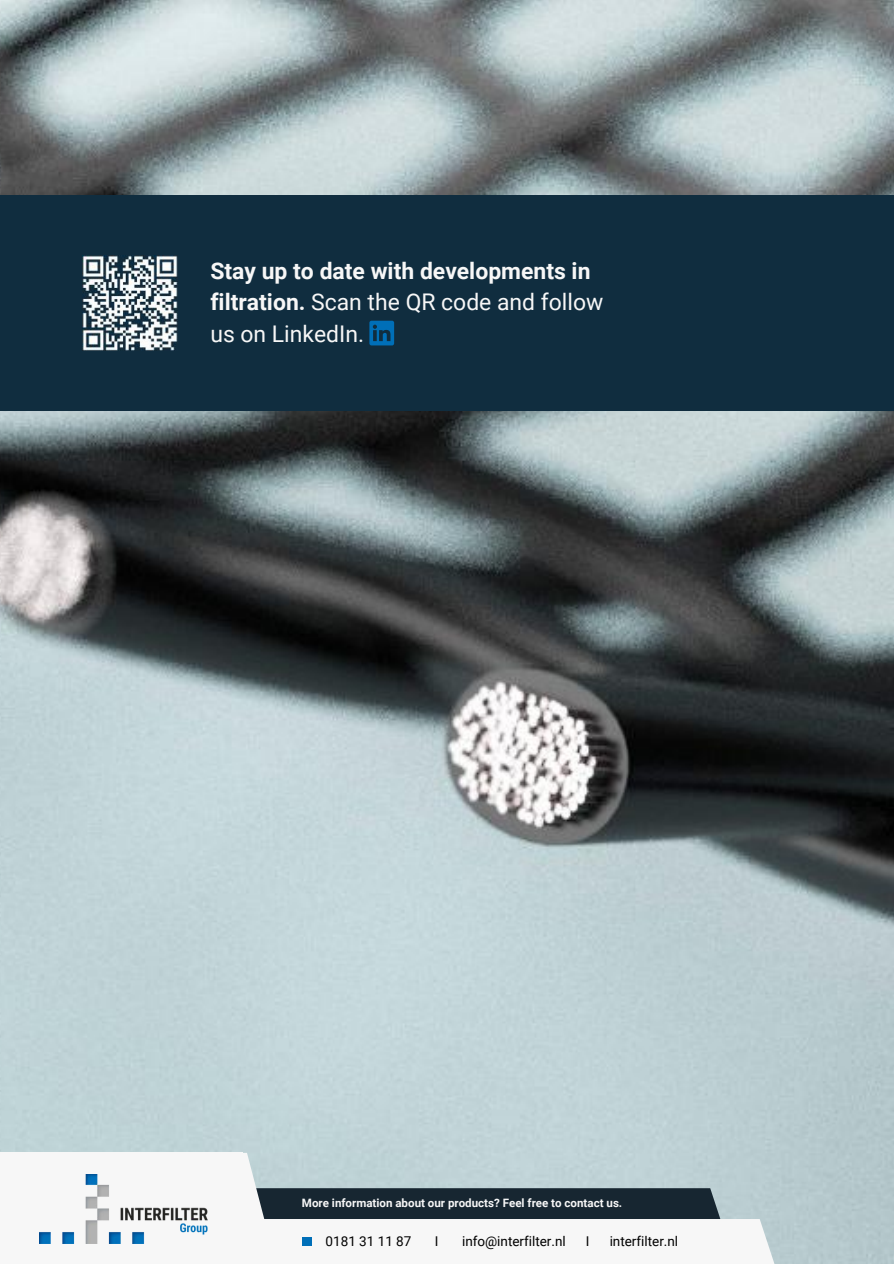
<style>
.page{position:relative;width:894px;height:1264px;background:#fff}
.page>*{position:absolute;margin:0;border:0;box-sizing:border-box;transform-origin:0 0}
.t1{font:700 22.95px/31.5px "Roboto";color:#f7f7f7}
.t2{font:13.5px "Roboto";color:#000}
.t3{font:700 11.55px "Roboto";color:#f7f7f7}
.s1{font-weight:400}
</style>
<div class="page">
<img style="left:0;top:0;width:893px;height:1263px">
<div style="left:0;top:195px;width:893px;height:216px;background:#102d3f"></div>
<div style="left:0;top:1152px;width:242px;height:111px;background:#f7f7f7"></div>
<svg style="left:242px;top:1152px;width:488px;height:111px;background:#7d8d94"></svg>
<div style="left:259px;top:1218px;width:567px;height:45px;background:#f7f7f7"></div>
<img style="left:39px;top:1174px;width:169px;height:69px">
<div style="left:302px;top:1236px;width:9px;height:9px;background:#006fb8"></div>
<img style="left:83px;top:256px;width:94px;height:94px">
<svg style="left:369px;top:321px;width:25px;height:24px"></svg>
<p class="t1" style="left:210px;top:255px;width:394px">Stay up to date with developments in filtration. <span class="s1">Scan the QR code and follow us on LinkedIn.</span></p>
<p class="t3" style="left:302px;top:1196px;width:322px">More information about our products? Feel free to contact us.</p>
<p class="t2" style="left:325px;top:1233px;width:87px">0181 31 11 87</p>
<p class="t2" style="left:435px;top:1233px;width:5px">I</p>
<p class="t2" style="left:462px;top:1233px;width:105px">info@interfilter.nl</p>
<p class="t2" style="left:585px;top:1233px;width:5px">I</p>
<p class="t2" style="left:609px;top:1233px;width:70px">interfilter.nl</p>
</div>
